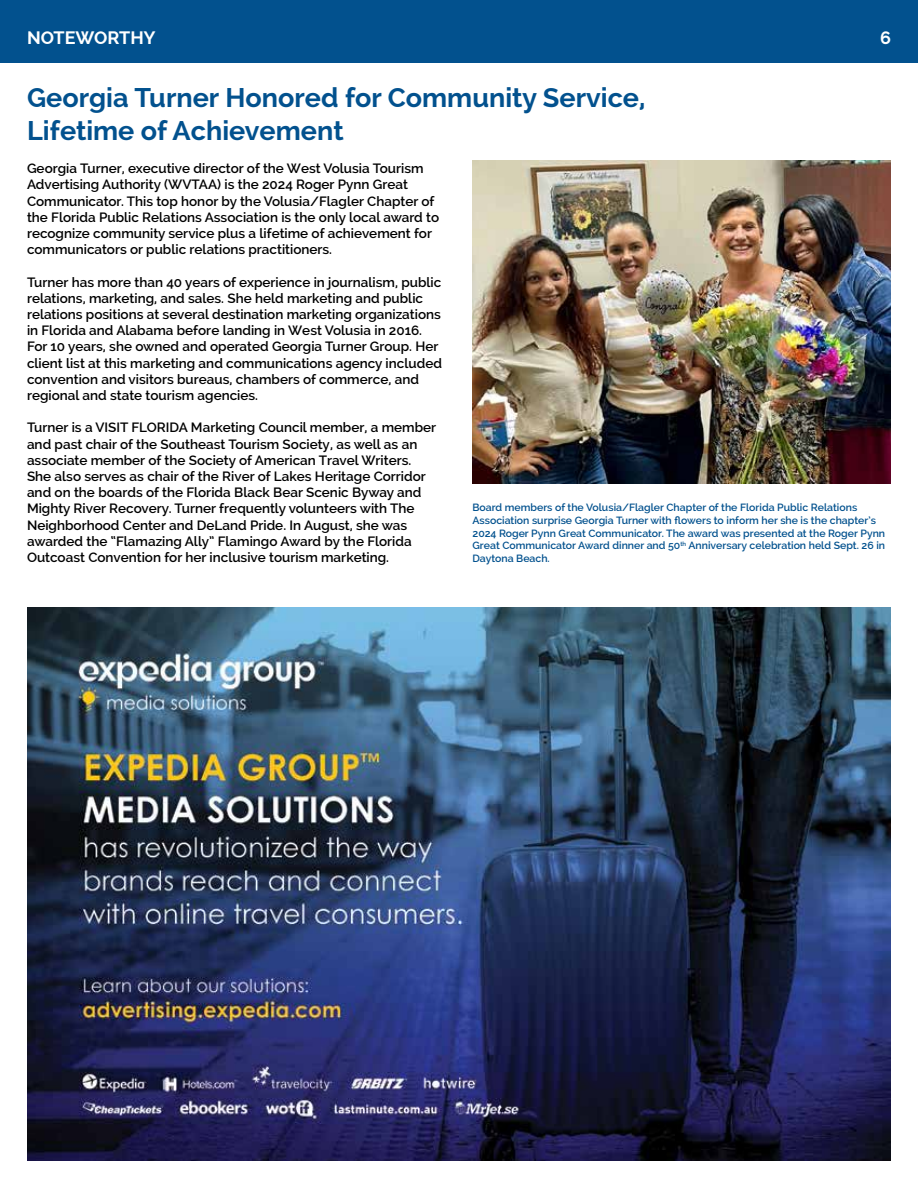
<style>
.page{position:relative;width:918px;height:1188px;background:#fff}
.page>*{position:absolute;margin:0;border:0;box-sizing:border-box;transform-origin:0 0}
.t1{font:700 27px/32.4px "Raleway";color:#02518e}
.t2{font:700 18px "Raleway";color:#fff}
.t3{font:600 13.5px/16.2px "Raleway";color:#000}
.t4{font:600 10.5px/12.6px "Raleway";color:#02518e}
</style>
<div class="page">
<img style="left:27px;top:608px;width:864px;height:553px">
<div style="left:0;top:0;width:918px;height:62px;background:#02518e"></div>
<img style="left:472px;top:160px;width:419px;height:324px">
<h2 class="t2" style="left:27px;top:27px;width:130px">NOTEWORTHY</h2>
<h2 class="t2" style="left:880px;top:27px;width:12px">6</h2>
<h1 class="t1" style="left:27px;top:82px;width:620px">Georgia Turner Honored for Community Service,<br>Lifetime of Achievement</h1>
<p class="t3" style="left:27px;top:160px;width:414px">Georgia Turner, executive director of the West Volusia Tourism Advertising Authority (WVTAA) is the 2024 Roger Pynn Great Communicator. This top honor by the Volusia/Flagler Chapter of the Florida Public Relations Association is the only local award to recognize community service plus a lifetime of achievement for communicators or public relations practitioners.</p>
<p class="t3" style="left:27px;top:274px;width:417px">Turner has more than 40 years of experience in journalism, public relations, marketing, and sales. She held marketing and public relations positions at several destination marketing organizations in Florida and Alabama before landing in West Volusia in 2016.<br>For 10 years, she owned and operated Georgia Turner Group. Her client list at this marketing and communications agency included convention and visitors bureaus, chambers of commerce, and regional and state tourism agencies.</p>
<p class="t3" style="left:27px;top:420px;width:411px">Turner is a VISIT FLORIDA Marketing Council member, a member and past chair of the Southeast Tourism Society, as well as an associate member of the Society of American Travel Writers.<br>She also serves as chair of the River of Lakes Heritage Corridor and on the boards of the Florida Black Bear Scenic Byway and Mighty River Recovery. Turner frequently volunteers with The Neighborhood Center and DeLand Pride. In August, she was awarded the “Flamazing Ally” Flamingo Award by the Florida Outcoast Convention for her inclusive tourism marketing.</p>
<p class="t4" style="left:472px;top:501px;width:414px">Board members of the Volusia/Flagler Chapter of the Florida Public Relations Association surprise Georgia Turner with flowers to inform her she is the chapter’s 2024 Roger Pynn Great Communicator. The award was presented at the Roger Pynn Great Communicator Award dinner and 50<sup>th</sup> Anniversary celebration held Sept. 26 in Daytona Beach.</p>
</div>
